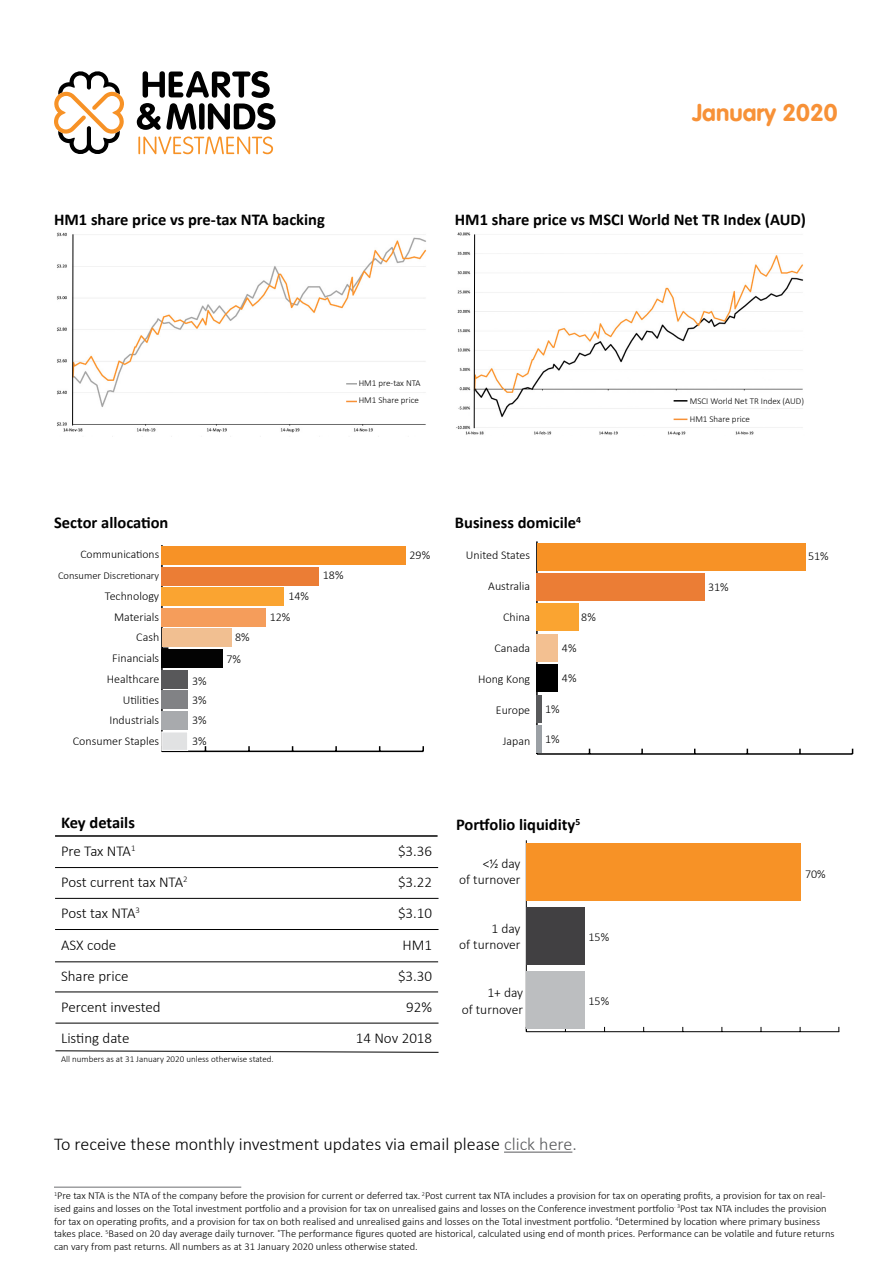
<style>
.page{position:relative;width:893px;height:1263px;background:#fff}
.page>*{position:absolute;margin:0;border:0;box-sizing:border-box;transform-origin:0 0}
.t1{font:24px "VAG Rounded Bold";color:#f79137}
.t2{font:300 18px "Calibri";color:#000}
.t3{font:700 16.5px "Calibri";color:#000}
.t4{font:300 15px "Calibri";color:#000}
.t5{font:300 13.5px/16.2px "Calibri";color:#000101;text-align:right}
.t6{font:300 12px/20.7px "Calibri";color:#000;text-align:right}
.t7{font:300 12px "Calibri";color:#000101}
.t8{font:300 11.7px "Calibri";color:#000}
.t9{font:300 10.5px/12.6px "Calibri";color:#000}
.t10{font:300 9px "Calibri";color:#000}
.s1{color:#58595b}
</style>
<div class="page">
<hr style="left:54px;top:1187px;width:187px;height:1px;background:#6d6e71">
<hr style="left:504px;top:1152px;width:68px;height:1px;background:#58595b">
<hr style="left:55px;top:835px;width:383px;height:2px;background:#000">
<hr style="left:55px;top:867px;width:383px;height:1px;background:#000">
<hr style="left:55px;top:898px;width:383px;height:1px;background:#000">
<hr style="left:55px;top:929px;width:383px;height:1px;background:#000">
<hr style="left:55px;top:961px;width:383px;height:1px;background:#000">
<hr style="left:55px;top:992px;width:383px;height:1px;background:#000">
<hr style="left:55px;top:1023px;width:383px;height:1px;background:#000">
<svg style="left:55px;top:1050px;width:384px;height:3px"></svg>
<hr style="left:526px;top:1031px;width:313px;height:1px;background:#000">
<hr style="left:526px;top:840px;width:1px;height:192px;background:#000">
<div style="left:526px;top:971px;width:59px;height:58px;background:#bcbec0"></div>
<div style="left:526px;top:907px;width:59px;height:58px;background:#414042"></div>
<div style="left:526px;top:843px;width:275px;height:58px;background:#f79226"></div>
<svg style="left:137px;top:71px;width:138px;height:59px"></svg>
<svg style="left:138px;top:137px;width:135px;height:17px"></svg>
<hr style="left:537px;top:753px;width:316px;height:2px;background:#000">
<hr style="left:536px;top:541px;width:2px;height:213px;background:#000">
<div style="left:537px;top:725px;width:5px;height:28px;background:#9ba0a5"></div>
<div style="left:537px;top:695px;width:5px;height:27px;background:#58595b"></div>
<div style="left:537px;top:664px;width:21px;height:28px;background:#000"></div>
<div style="left:537px;top:634px;width:21px;height:27px;background:#f3c091"></div>
<div style="left:537px;top:604px;width:42px;height:27px;background:#faa431"></div>
<div style="left:537px;top:573px;width:168px;height:28px;background:#eb7d35"></div>
<div style="left:537px;top:543px;width:268px;height:27px;background:#f79226"></div>
<hr style="left:162px;top:750px;width:261px;height:2px;background:#000">
<hr style="left:161px;top:545px;width:2px;height:206px;background:#000">
<div style="left:161px;top:731px;width:27px;height:20px;background:#e1e2e3;border:1px solid #fff"></div>
<div style="left:162px;top:711px;width:26px;height:19px;background:#a8aaad"></div>
<div style="left:162px;top:691px;width:26px;height:18px;background:#818285"></div>
<div style="left:162px;top:670px;width:26px;height:18px;background:#58585a"></div>
<div style="left:162px;top:649px;width:61px;height:19px;background:#030303"></div>
<div style="left:162px;top:629px;width:69px;height:18px;background:#f1bf91"></div>
<div style="left:162px;top:608px;width:104px;height:19px;background:#f59d5b"></div>
<div style="left:162px;top:587px;width:122px;height:19px;background:#faa431"></div>
<div style="left:162px;top:567px;width:157px;height:18px;background:#eb7d35"></div>
<div style="left:162px;top:546px;width:244px;height:19px;background:#f79226"></div>
<img style="left:57px;top:234px;width:370px;height:203px">
<svg style="left:346px;top:383px;width:11px;height:2px"></svg>
<svg style="left:54px;top:71px;width:70px;height:354px"></svg>
<img style="left:456px;top:232px;width:348px;height:204px">
<svg style="left:674px;top:400px;width:13px;height:2px"></svg>
<svg style="left:674px;top:419px;width:13px;height:1px"></svg>
<svg style="left:474px;top:232px;width:1px;height:196px"></svg>
<h3 class="t3" style="left:54px;top:207px;width:272px">HM1 share price vs pre-tax NTA backing</h3>
<h1 class="t1" style="left:692px;top:99px;width:147px">January 2020</h1>
<h3 class="t3" style="left:455px;top:207px;width:353px">HM1 share price vs MSCI World Net TR Index (AUD)</h3>
<p class="t10" style="left:359px;top:378px;width:63px">HM1 pre-tax NTA</p>
<p class="t10" style="left:359px;top:394px;width:62px">HM1 Share price</p>
<h3 class="t3" style="left:54px;top:510px;width:116px">Sector allocation</h3>
<h3 class="t3" style="left:455px;top:511px;width:128px">Business domicile<sup>4</sup></h3>
<p class="t8" style="left:80px;top:547px;width:80px">Communications</p>
<p class="t6" style="left:410px;top:545px;width:22px">29%</p>
<p class="t6" style="left:466px;top:545px;width:66px">United States</p>
<p class="t9" style="left:58px;top:569px;width:103px">Consumer Discretionary</p>
<p class="t6" style="left:105px;top:585px;width:56px">Technology</p>
<p class="t6" style="left:288px;top:586px;width:22px">14%</p>
<p class="t6" style="left:323px;top:565px;width:22px">18%</p>
<p class="t6" style="left:488px;top:575px;width:43px">Australia</p>
<p class="t6" style="left:114px;top:606px;width:47px">Materials</p>
<p class="t6" style="left:270px;top:607px;width:22px">12%</p>
<p class="t6" style="left:503px;top:606px;width:29px">China</p>
<p class="t7" style="left:581px;top:609px;width:16px">8%</p>
<p class="t6" style="left:112px;top:627px;width:49px">Cash<br>Financials</p>
<p class="t7" style="left:235px;top:630px;width:16px">8%</p>
<p class="t7" style="left:227px;top:652px;width:16px">7%</p>
<p class="t6" style="left:494px;top:637px;width:37px">Canada</p>
<p class="t6" style="left:562px;top:637px;width:16px">4%</p>
<p class="t6" style="left:107px;top:668px;width:54px">Healthcare</p>
<p class="t6" style="left:192px;top:670px;width:16px">3%</p>
<p class="t6" style="left:478px;top:668px;width:54px">Hong Kong</p>
<p class="t6" style="left:562px;top:668px;width:16px">4%</p>
<p class="t6" style="left:123px;top:689px;width:38px">Utilities</p>
<p class="t6" style="left:192px;top:690px;width:16px">3%</p>
<p class="t6" style="left:109px;top:710px;width:51px">Industrials</p>
<p class="t6" style="left:192px;top:709px;width:16px">3%</p>
<p class="t6" style="left:73px;top:730px;width:88px">Consumer Staples</p>
<p class="t6" style="left:192px;top:731px;width:16px">3%</p>
<p class="t6" style="left:496px;top:699px;width:36px">Europe</p>
<p class="t6" style="left:503px;top:730px;width:29px">Japan</p>
<p class="t7" style="left:545px;top:702px;width:16px">1%</p>
<p class="t7" style="left:545px;top:732px;width:16px">1%</p>
<h3 class="t3" style="left:61px;top:811px;width:75px">Key details</h3>
<h3 class="t4" style="left:61px;top:841px;width:76px">Pre Tax NTA<sup>1</sup></h3>
<h3 class="t4" style="left:398px;top:841px;width:36px">$3.36</h3>
<h3 class="t4" style="left:61px;top:873px;width:128px">Post current tax NTA<sup>2</sup></h3>
<h3 class="t4" style="left:398px;top:873px;width:36px">$3.22</h3>
<h3 class="t4" style="left:61px;top:904px;width:80px">Post tax NTA<sup>3</sup></h3>
<h3 class="t4" style="left:398px;top:904px;width:36px">$3.10</h3>
<h3 class="t4" style="left:61px;top:935px;width:57px">ASX code</h3>
<h3 class="t4" style="left:403px;top:935px;width:31px">HM1</h3>
<h3 class="t4" style="left:61px;top:966px;width:69px">Share price</h3>
<h3 class="t4" style="left:398px;top:966px;width:36px">$3.30</h3>
<h3 class="t4" style="left:61px;top:998px;width:101px">Percent invested</h3>
<h3 class="t4" style="left:406px;top:998px;width:27px">92%</h3>
<h3 class="t4" style="left:61px;top:1029px;width:70px">Listing date</h3>
<h3 class="t4" style="left:356px;top:1029px;width:78px">14 Nov 2018</h3>
<p class="t10" style="left:61px;top:1053px;width:214px">All numbers as at 31 January 2020 unless otherwise stated.</p>
<h3 class="t3" style="left:456px;top:813px;width:126px">Portfolio liquidity<sup>5</sup></h3>
<p class="t5" style="left:459px;top:855px;width:63px">&lt;1/2 day<br>of turnover</p>
<p class="t5" style="left:459px;top:920px;width:63px">1 day<br>of turnover</p>
<p class="t5" style="left:462px;top:985px;width:63px">1+ day<br>of turnover</p>
<p class="t6" style="left:589px;top:991px;width:22px">15%</p>
<p class="t6" style="left:589px;top:926px;width:22px">15%</p>
<p class="t10" style="left:690px;top:395px;width:116px">MSCI World Net TR Index (AUD)</p>
<p class="t10" style="left:690px;top:413px;width:62px">HM1 Share price</p>
<p class="t6" style="left:708px;top:576px;width:22px">31%</p>
<p class="t6" style="left:808px;top:546px;width:22px">51%</p>
<p class="t6" style="left:805px;top:863px;width:22px">70%</p>
<h2 class="t2" style="left:54px;top:1133px;width:524px">To receive these monthly investment updates via email please <span class="s1">click here.</span></h2>
<p class="t9" style="left:54px;top:1189px;width:782px"><sup>1</sup>Pre tax NTA is the NTA of the company before the provision for current or deferred tax. <sup>2</sup>Post current tax NTA includes a provision for tax on operating profits, a provision for tax on real&shy;ised gains and losses on the Total investment portfolio and a provision for tax on unrealised gains and losses on the Conference investment portfolio<sup>.</sup> <sup>3</sup>Post tax NTA includes the provision for tax on operating profits, and a provision for tax on both realised and unrealised gains and losses on the Total investment portfolio. <sup>4</sup>Determined by location where primary business takes place. <sup>5</sup>Based on 20 day average daily turnover. <sup>*</sup>The performance figures quoted are historical, calculated using end of month prices. Performance can be volatile and future returns can vary from past returns. All numbers as at 31 January 2020 unless otherwise stated.</p>
</div>
